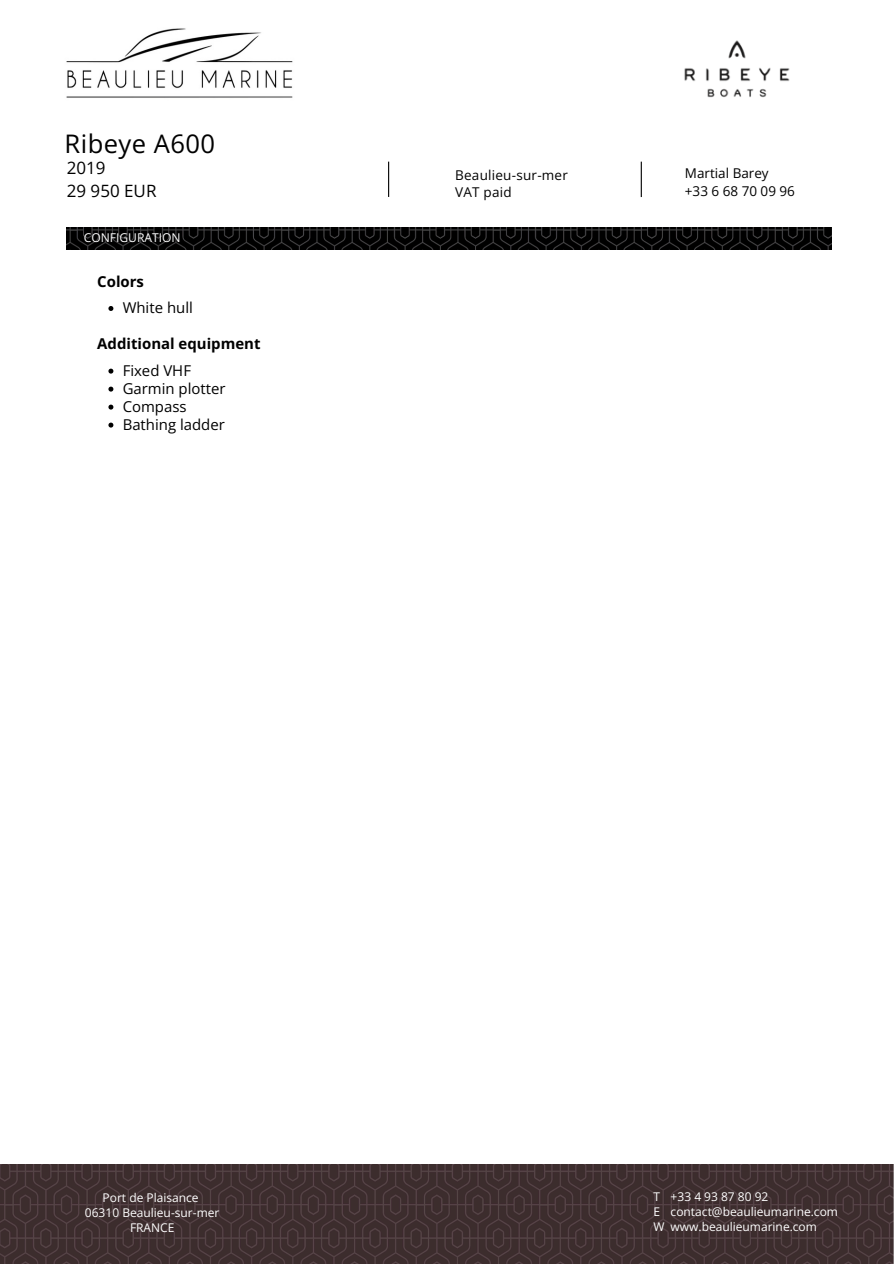
<style>
.page{position:relative;width:894px;height:1264px;background:#fff}
.page>*{position:absolute;margin:0;border:0;box-sizing:border-box;transform-origin:0 0}
.t1{font:25.5px "Open Sans";letter-spacing:.02em;color:#000}
.t2{font:16.95px/22.5px "Open Sans";color:#000}
.t3{font:15px "Open Sans";color:#000}
.t4{font:700 15px "Open Sans";color:#000}
.t5{font:13.5px/18px "Open Sans";letter-spacing:.015em;color:#000}
.t6{font:12.15px "Open Sans";color:#fff}
.t7{font:12px/15px "Open Sans";color:#fff}
</style>
<div class="page">
<svg style="left:108px;top:306px;width:5px;height:5px"></svg>
<svg style="left:108px;top:368px;width:5px;height:5px"></svg>
<svg style="left:108px;top:386px;width:5px;height:5px"></svg>
<svg style="left:108px;top:404px;width:5px;height:5px"></svg>
<svg style="left:108px;top:422px;width:5px;height:5px"></svg>
<img style="left:0;top:1164px;width:893px;height:99px">
<img style="left:67px;top:228px;width:764px;height:21px">
<img style="left:66px;top:28px;width:227px;height:70px">
<hr style="left:388px;top:162px;width:1px;height:35px;background:#000">
<hr style="left:640px;top:162px;width:1px;height:35px;background:#000">
<img style="left:684px;top:40px;width:106px;height:58px">
<p class="t1" style="left:65px;top:125px;width:152px">Ribeye A600</p>
<h2 class="t2" style="left:67px;top:156px;width:91px">2019<br>29 950 EUR</h2>
<p class="t6" style="left:84px;top:229px;width:98px">CONFIGURATION</p>
<p class="t4" style="left:97px;top:271px;width:48px">Colors</p>
<p class="t3" style="left:123px;top:297px;width:72px">White hull</p>
<h1 class="t4" style="left:97px;top:333px;width:165px">Additional equipment</h1>
<h2 class="t3" style="left:123px;top:360px;width:70px">Fixed VHF</h2>
<h4 class="t3" style="left:123px;top:378px;width:104px">Garmin plotter</h4>
<h4 class="t3" style="left:123px;top:396px;width:65px">Compass</h4>
<p class="t3" style="left:123px;top:414px;width:104px">Bathing ladder</p>
<p class="t5" style="left:455px;top:167px;width:114px;line-height:16.8px">Beaulieu-sur-mer<br>VAT paid</p>
<p class="t5" style="left:684px;top:164px;width:111px">Martial Barey +33 6 68 70 09 96</p>
<h3 class="t7" style="left:103px;top:1190px;width:98px">Port de Plaisance</h3>
<p class="t7" style="left:85px;top:1205px;width:136px">06310 Beaulieu-sur-mer</p>
<h3 class="t7" style="left:130px;top:1220px;width:46px">FRANCE</h3>
<p class="t7" style="left:670px;top:1189px;width:99px">+33 4 93 87 80 92</p>
<p class="t7" style="left:670px;top:1204px;width:169px">contact@beaulieumarine.com</p>
<p class="t7" style="left:670px;top:1219px;width:148px">www.beaulieumarine.com</p>
<p class="t7" style="left:653px;top:1189px;width:8px">T<br>E</p>
<p class="t7" style="left:653px;top:1219px;width:13px">W</p>
</div>
